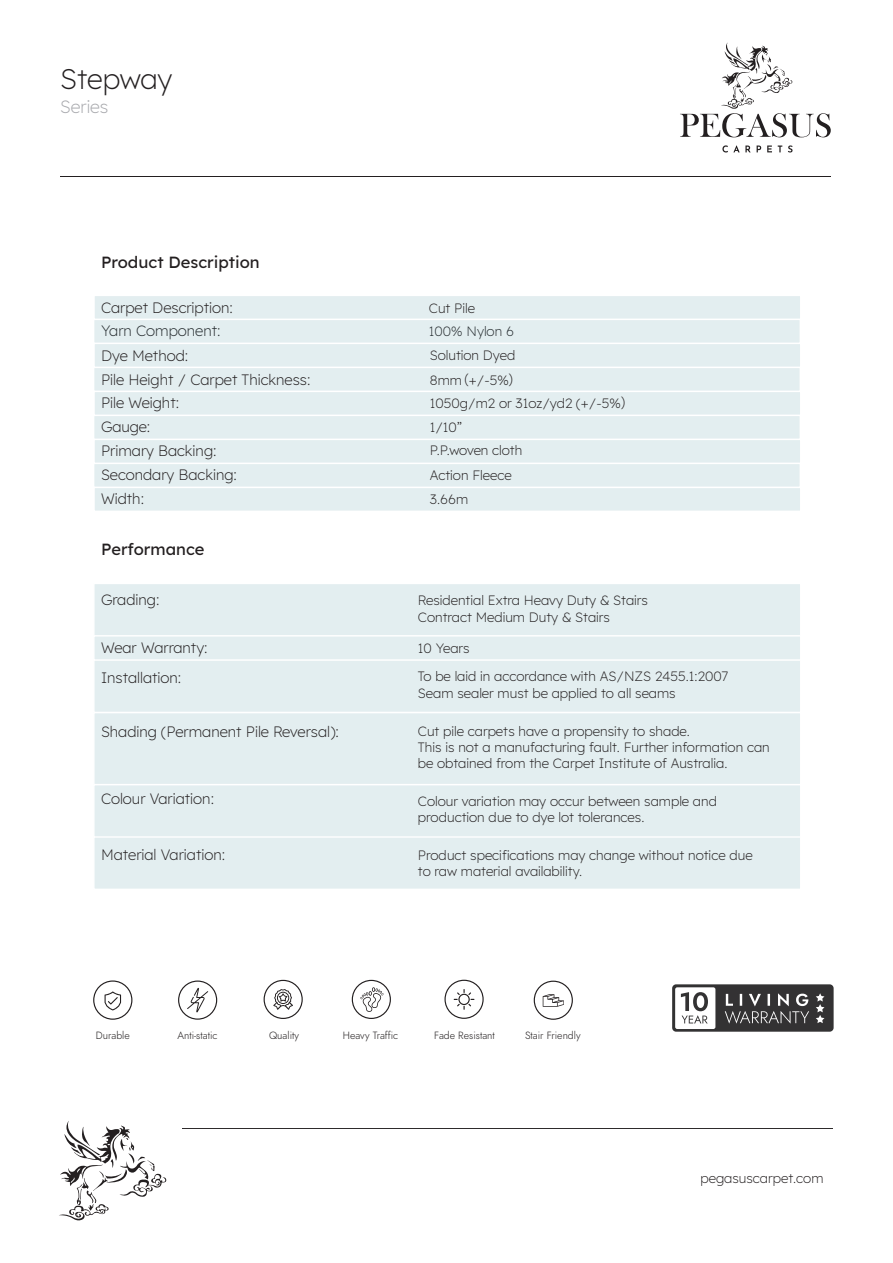
<style>
.page{position:relative;width:893px;height:1263px;background:#fff}
.page>*{position:absolute;margin:0;border:0;box-sizing:border-box;transform-origin:0 0}
.t1{font:300 28.5px "Lexend";letter-spacing:-.01em;color:#231f20}
.t2{font:300 17.85px "Lexend";color:#a8a9ad}
.t3{font:500 16.5px "Lexend";color:#231f20}
.t4{font:300 15px/23.9px "Lexend";color:#231f20}
.t5{font:300 13.5px/16.2px "Lexend";color:#231f20}
.t6{font:300 10.5px "Jost";color:#231f20}
.s1{font-family:"Koz Go Pr 6 N";font-weight:400}
</style>
<div class="page">
<div style="left:93px;top:367px;width:708px;height:25px;background:#e3eef0;border:2px solid #fff"></div>
<div style="left:93px;top:343px;width:708px;height:25px;background:#e3eef0;border:2px solid #fff"></div>
<div style="left:93px;top:295px;width:708px;height:25px;background:#e3eef0;border:2px solid #fff"></div>
<svg style="left:722px;top:145px;width:29px;height:7px"></svg>
<svg style="left:757px;top:145px;width:4px;height:7px"></svg>
<svg style="left:767px;top:146px;width:5px;height:6px"></svg>
<svg style="left:778px;top:146px;width:4px;height:6px"></svg>
<svg style="left:788px;top:145px;width:4px;height:7px"></svg>
<svg style="left:680px;top:43px;width:151px;height:94px"></svg>
<svg style="left:59px;top:1121px;width:108px;height:100px"></svg>
<hr style="left:183px;top:1128px;width:650px;height:1px;background:#2e2b2c">
<svg style="left:264px;top:980px;width:39px;height:39px"></svg>
<svg style="left:444px;top:980px;width:40px;height:39px"></svg>
<svg style="left:93px;top:980px;width:39px;height:40px"></svg>
<svg style="left:352px;top:980px;width:39px;height:39px"></svg>
<svg style="left:534px;top:981px;width:39px;height:39px"></svg>
<div style="left:93px;top:391px;width:708px;height:25px;background:#e3eef0;border:2px solid #fff"></div>
<div style="left:93px;top:439px;width:708px;height:25px;background:#e3eef0;border:2px solid #fff"></div>
<div style="left:93px;top:487px;width:708px;height:25px;background:#e3eef0;border:2px solid #fff"></div>
<div style="left:93px;top:319px;width:708px;height:25px;background:#e3eef0;border:2px solid #fff"></div>
<div style="left:93px;top:415px;width:708px;height:25px;background:#e3eef0;border:2px solid #fff"></div>
<div style="left:93px;top:463px;width:708px;height:25px;background:#e3eef0;border:2px solid #fff"></div>
<div style="left:93px;top:583px;width:708px;height:53px;background:#e3eef0;border:2px solid #fff"></div>
<div style="left:93px;top:635px;width:708px;height:26px;background:#e3eef0;border:2px solid #fff"></div>
<div style="left:93px;top:659px;width:708px;height:54px;background:#e3eef0;border:2px solid #fff"></div>
<div style="left:93px;top:712px;width:708px;height:73px;background:#e3eef0;border:2px solid #fff"></div>
<div style="left:93px;top:784px;width:708px;height:54px;background:#e3eef0;border:2px solid #fff"></div>
<div style="left:93px;top:836px;width:708px;height:54px;background:#e3eef0;border:2px solid #fff"></div>
<svg style="left:672px;top:984px;width:162px;height:48px"></svg>
<svg style="left:178px;top:980px;width:39px;height:40px"></svg>
<h1 class="t1" style="left:60px;top:59px;width:114px">Stepway</h1>
<h2 class="t2" style="left:60px;top:94px;width:50px">Series</h2>
<p class="t3" style="left:101px;top:250px;width:160px">Product Description</p>
<p class="t4" style="left:101px;top:295px;width:133px">Carpet Description:</p>
<p class="t5" style="left:429px;top:296px;width:88px;line-height:23.2px">Cut Pile<br>100% Nylon 6<br>Solution Dyed</p>
<p class="t5" style="left:430px;top:371px;width:94px">8mm<span class="s1">（</span>+/-5%<span class="s1">）</span></p>
<p class="t4" style="left:101px;top:318px;width:121px">Yarn Component:</p>
<p class="t4" style="left:101px;top:342px;width:211px">Dye Method:<br>Pile Height / Carpet Thickness:<br>Pile Weight:<br>Gauge:<br>Primary Backing:<br>Secondary Backing:<br>Width:</p>
<p class="t5" style="left:430px;top:391px;width:206px;line-height:23.4px">1050g/m2 or 31oz/yd2 (+/-5%<span class="s1">）<br></span>1/10”<br>P.P.woven cloth</p>
<p class="t5" style="left:430px;top:462px;width:83px;line-height:23.9px">Action Fleece<br>3.66m</p>
<p class="t3" style="left:101px;top:537px;width:105px">Performance</p>
<p class="t4" style="left:101px;top:587px;width:60px">Grading:</p>
<p class="t4" style="left:101px;top:631px;width:108px;line-height:30.3px">Wear Warranty:<br>Installation:</p>
<p class="t4" style="left:101px;top:719px;width:239px">Shading (Permanent Pile Reversal):</p>
<p class="t4" style="left:101px;top:786px;width:115px">Colour Variation:</p>
<p class="t4" style="left:101px;top:842px;width:126px">Material Variation:</p>
<p class="t5" style="left:418px;top:592px;width:232px">Residential Extra Heavy Duty &amp; Stairs<br>Contract Medium Duty &amp; Stairs</p>
<p class="t5" style="left:418px;top:639px;width:53px">10 Years</p>
<p class="t5" style="left:418px;top:668px;width:312px">To be laid in accordance with AS/NZS 2455.1:2007<br>Seam sealer must be applied to all seams</p>
<p class="t5" style="left:418px;top:722px;width:353px">Cut pile carpets have a propensity to shade.<br>This is not a manufacturing fault. Further information can be obtained from the Carpet Institute of Australia.</p>
<p class="t5" style="left:418px;top:792px;width:300px">Colour variation may occur between sample and production due to dye lot tolerances.</p>
<p class="t5" style="left:418px;top:846px;width:336px">Product specifications may change without notice due to raw material availability.</p>
<p class="t6" style="left:96px;top:1029px;width:35px">Durable</p>
<p class="t6" style="left:177px;top:1029px;width:42px">Anti-static</p>
<p class="t6" style="left:269px;top:1029px;width:31px">Quality</p>
<p class="t6" style="left:343px;top:1029px;width:57px">Heavy Traffic</p>
<p class="t6" style="left:434px;top:1029px;width:62px">Fade Resistant</p>
<p class="t6" style="left:525px;top:1029px;width:57px">Stair Friendly</p>
<p class="t5" style="left:700px;top:1169px;width:124px">pegasuscarpet.com</p>
</div>
